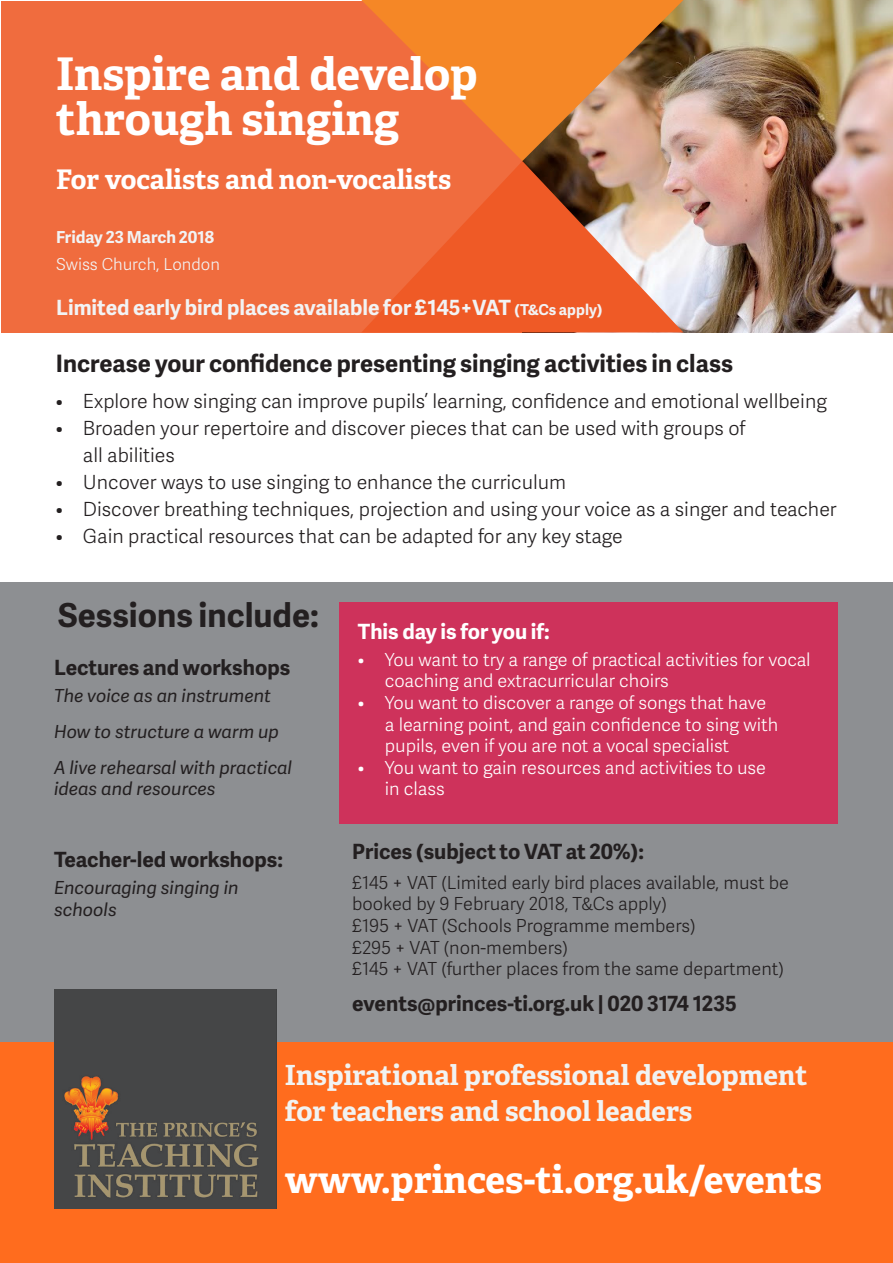
<style>
.page{position:relative;width:893px;height:1263px;background:#fff}
.page>*{position:absolute;margin:0;border:0;box-sizing:border-box;transform-origin:0 0}
.t1{font:700 45px "Adelle";color:#fff}
.t2{font:700 37.5px "Adelle";color:#fff}
.t3{font:700 33px "Adelle Sans";color:#231f20}
.t4{font:700 27.75px/36px "Adelle";color:#f1f3f2}
.t5{font:700 27px "Adelle";color:#fff}
.t6{font:700 24px "Adelle Sans";color:#231f20}
.t7{font:700 21px "Adelle Sans";color:#231f20}
.t8{font:700 21px "Adelle Sans";color:#f2f3f4}
.t9{font:700 21px "Adelle Sans";color:#fff}
.t10{font:19.5px/27px "Adelle Sans Lt";color:#231f20}
.t11{font:18px/21.6px "Adelle Sans Lt";color:#fff}
.t12{font:18px/21px "Adelle Sans Lt";color:#231f20}
.t13{font:italic 18px/21.6px "Adelle Sans";color:#231f20}
.t14{font:16.5px "Adelle Sans Lt";color:#f2f3f4}
.t15{font:700 16.5px "Adelle Sans";color:#f2f3f4}
.s1{font-size:15px}
</style>
<div class="page">
<div style="left:0;top:583px;width:893px;height:481px;background:#8d8f92"></div>
<div style="left:1px;top:1px;width:891px;height:331px;background:#f06c3e"></div>
<img style="left:683px;top:0;width:210px;height:332px">
<div style="left:0;top:1043px;width:893px;height:220px;background:#ff6c1e"></div>
<img style="left:54px;top:989px;width:222px;height:220px">
<div style="left:339px;top:602px;width:498px;height:221px;background:#ce325b"></div>
<svg style="left:362px;top:161px;width:321px;height:171px;fill:#ef5a26"></svg>
<svg style="left:361px;top:0;width:322px;height:161px;fill:#f08726"></svg>
<p class="t1" style="left:56px;top:42px;width:423px">Inspire and develop</p>
<p class="t1" style="left:56px;top:87px;width:345px">through singing</p>
<p class="t5" style="left:56px;top:160px;width:397px">For vocalists and non-vocalists</p>
<p class="t15" style="left:56px;top:225px;width:160px">Friday 23 March 2018</p>
<p class="t14" style="left:56px;top:253px;width:165px">Swiss Church, London</p>
<p class="t8" style="left:56px;top:292px;width:548px">Limited early bird places available for £145+VAT <span class="s1">(T&amp;Cs apply)</span></p>
<p class="t6" style="left:56px;top:346px;width:679px">Increase your confidence presenting singing activities in class</p>
<p class="t10" style="left:56px;top:387px;width:773px">• Explore how singing can improve pupils’ learning, confidence and emotional wellbeing</p>
<p class="t10" style="left:83px;top:414px;width:664px;text-indent:-27px">• Broaden your repertoire and discover pieces that can be used with groups of all abilities</p>
<p class="t10" style="left:56px;top:468px;width:512px">• Uncover ways to use singing to enhance the curriculum</p>
<p class="t10" style="left:56px;top:495px;width:782px">• Discover breathing techniques, projection and using your voice as a singer and teacher</p>
<p class="t10" style="left:56px;top:522px;width:568px">• Gain practical resources that can be adapted for any key stage</p>
<p class="t3" style="left:58px;top:591px;width:262px">Sessions include:</p>
<p class="t7" style="left:54px;top:652px;width:238px">Lectures and workshops</p>
<p class="t13" style="left:54px;top:684px;width:219px">The voice as an instrument</p>
<p class="t13" style="left:54px;top:720px;width:227px">How to structure a warm up</p>
<p class="t13" style="left:54px;top:756px;width:240px">A live rehearsal with practical</p>
<p class="t13" style="left:54px;top:778px;width:163px">ideas and resources</p>
<p class="t7" style="left:54px;top:845px;width:230px">Teacher-led workshops:</p>
<p class="t13" style="left:54px;top:877px;width:186px">Encouraging singing in schools</p>
<p class="t9" style="left:358px;top:616px;width:193px">This day is for you if:</p>
<p class="t11" style="left:385px;top:648px;width:427px;text-indent:-27px">• You want to try a range of practical activities for vocal coaching and extracurricular choirs</p>
<p class="t11" style="left:385px;top:691px;width:395px;text-indent:-27px">• You want to discover a range of songs that have a learning point, and gain confidence to sing with pupils, even if you are not a vocal specialist</p>
<p class="t11" style="left:385px;top:756px;width:383px;text-indent:-27px">• You want to gain resources and activities to use in class</p>
<p class="t7" style="left:352px;top:836px;width:293px">Prices (subject to VAT at 20%):</p>
<p class="t12" style="left:352px;top:872px;width:438px">£145 + VAT (Limited early bird places available, must be booked by 9 February 2018, T&amp;Cs apply)</p>
<p class="t12" style="left:352px;top:914px;width:345px">£195 + VAT (Schools Programme members)</p>
<p class="t12" style="left:352px;top:936px;width:217px">£295 + VAT (non-members)</p>
<p class="t12" style="left:352px;top:958px;width:433px">£145 + VAT (further places from the same department)</p>
<p class="t7" style="left:352px;top:988px;width:386px">events@princes-ti.org.uk | 020 3174 1235</p>
<p class="t4" style="left:285px;top:1056px;width:524px">Inspirational professional development for teachers and school leaders</p>
<p class="t2" style="left:285px;top:1152px;width:539px">www.princes-ti.org.uk/events</p>
</div>
